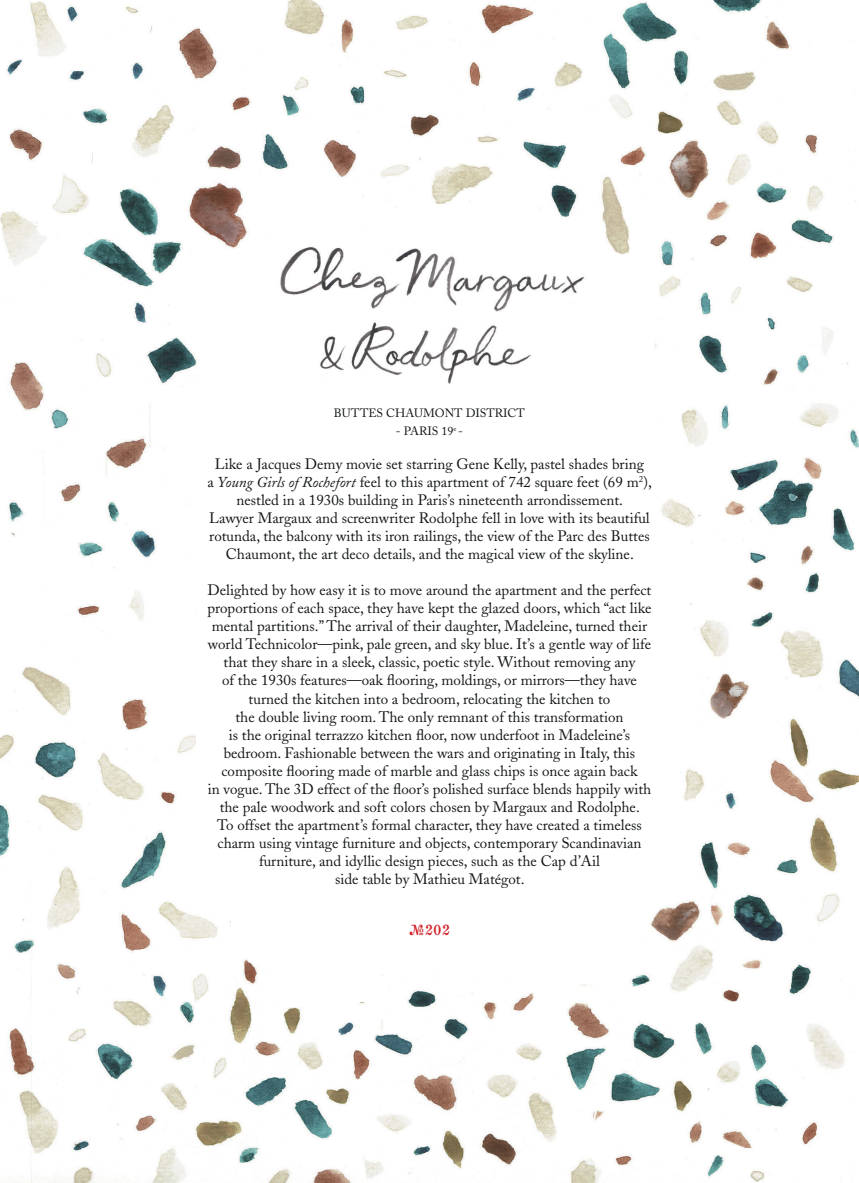
<style>
.page{position:relative;width:859px;height:1183px;background:#fff}
.page>*{position:absolute;margin:0;border:0;box-sizing:border-box;transform-origin:0 0}
.t1{font:15px/18px "Adobe Caslon";color:#121517;text-align:center}
.t2{font:15px "Numbers Indicia";color:#d2232a}
.t3{font:12px "Adobe Caslon";color:#121517}
.s1{font-style:italic}
</style>
<div class="page">
<img style="left:0;top:0;width:859px;height:1182px">
<svg style="left:173px;top:204px;width:542px;height:797px"></svg>
<img style="left:270px;top:245px;width:319px;height:71px">
<img style="left:317px;top:320px;width:218px;height:70px">
<p class="t3" style="left:334px;top:408px;width:193px">BUTTES CHAUMONT DISTRICT</p>
<p class="t3" style="left:396px;top:426px;width:69px">- PARIS 19<sup>e</sup> -</p>
<p class="t1" style="left:208px;top:457px;width:446px">Like a Jacques Demy movie set starring Gene Kelly, pastel shades bring<br>a <span class="s1">Young Girls of Rochefort</span> feel to this apartment of 742 square feet (69 m<sup>2</sup>), nestled in a 1930s building in Paris’s nineteenth arrondissement.<br>Lawyer Margaux and screenwriter Rodolphe fell in love with its beautiful rotunda, the balcony with its iron railings, the view of the Parc des Buttes Chaumont, the art deco details, and the magical view of the skyline.</p>
<p class="t1" style="left:207px;top:583px;width:446px">Delighted by how easy it is to move around the apartment and the perfect proportions of each space, they have kept the glazed doors, which “act like mental partitions.” The arrival of their daughter, Madeleine, turned their world Technicolor—pink, pale green, and sky blue. It’s a gentle way of life that they share in a sleek, classic, poetic style. Without removing any<br>of the 1930s features—oak flooring, moldings, or mirrors—they have turned the kitchen into a bedroom, relocating the kitchen to<br>the double living room. The only remnant of this transformation<br>is the original terrazzo kitchen floor, now underfoot in Madeleine’s bedroom. Fashionable between the wars and originating in Italy, this composite flooring made of marble and glass chips is once again back<br>in vogue. The 3D effect of the floor’s polished surface blends happily with the pale woodwork and soft colors chosen by Margaux and Rodolphe.<br>To offset the apartment’s formal character, they have created a timeless charm using vintage furniture and objects, contemporary Scandinavian furniture, and idyllic design pieces, such as the Cap d’Ail<br>side table by Mathieu Matégot.</p>
<p class="t2" style="left:409px;top:922px;width:43px">\202</p>
</div>
